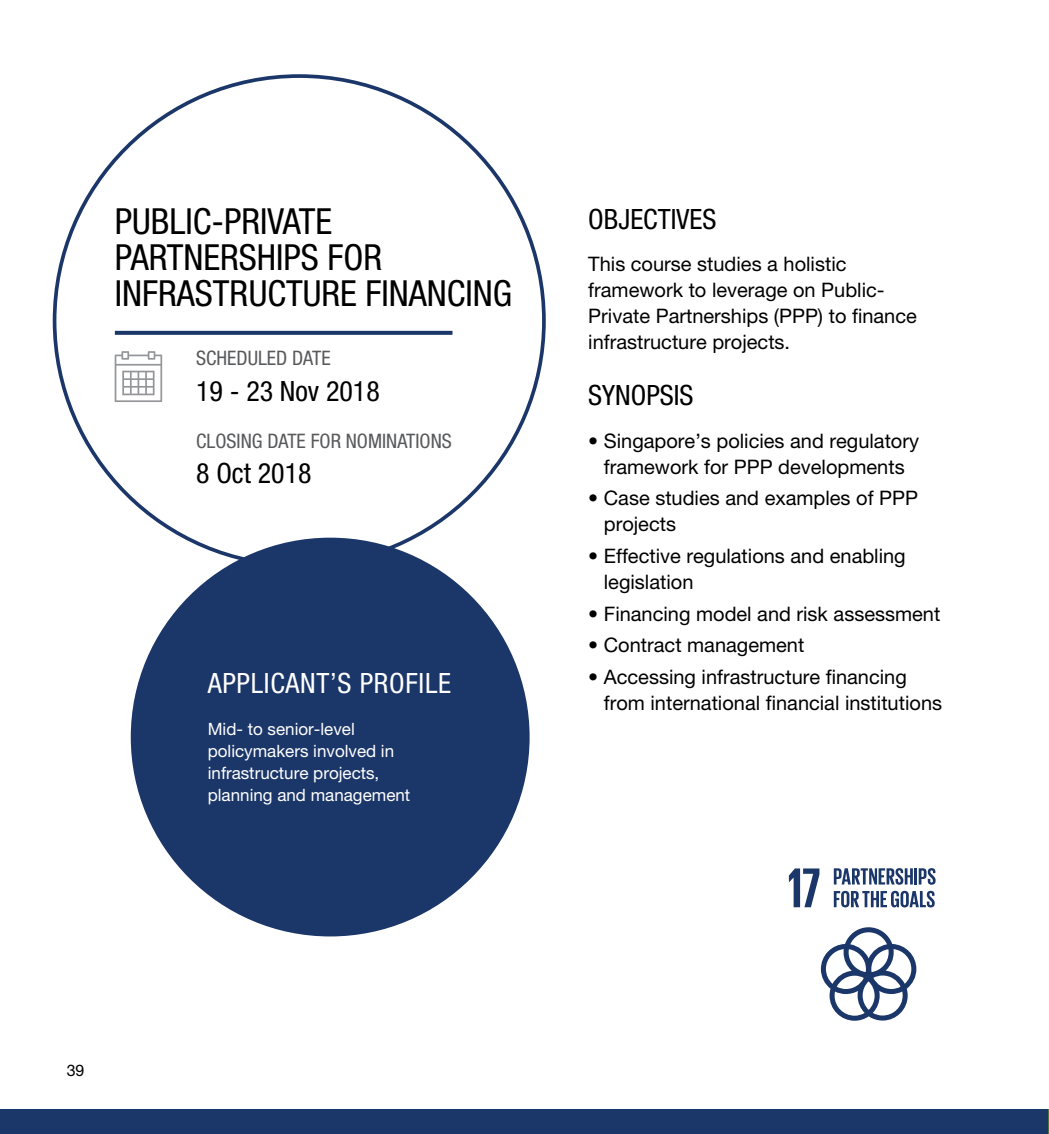
<style>
.page{position:relative;width:1049px;height:1134px;background:#fff}
.page>*{position:absolute;margin:0;border:0;box-sizing:border-box;transform-origin:0 0}
.Title_4_Row{font:condensed 36px/36px "Helvetica Neue LT Pro";color:#000}
.t1{font:condensed 28px "Helvetica Neue LT Pro";color:#000}
.applicant_profile{font:condensed 28px "Helvetica Neue LT Pro";letter-spacing:.025em;color:#fff}
.Body_Text_Synopsis{font:20px/26px "Helvetica Neue LT Pro";color:#000}
.Body_Text_Objectives{font:20px/26px "Helvetica Neue LT Pro";color:#000}
.t2{font:condensed 20px "Helvetica Neue LT Pro";color:#58595b}
.applicant_s_body_tex{font:17px/22px "Helvetica Neue LT Pro";color:#fff}
.t3{font:16px "Helvetica Neue LT Pro";color:#000}
</style>
<div class="page">
<div style="left:131px;top:538px;width:399px;height:398px;background:#1b3668;border-radius:50%"></div>
<svg style="left:115px;top:351px;width:47px;height:51px"></svg>
<svg style="left:115px;top:331px;width:337px;height:4px"></svg>
<svg style="left:821px;top:927px;width:95px;height:94px"></svg>
<svg style="left:789px;top:868px;width:30px;height:39px"></svg>
<svg style="left:834px;top:868px;width:79px;height:17px"></svg>
<hr style="left:914px;top:868px;width:3px;height:16px;background:#1b3668">
<svg style="left:919px;top:868px;width:16px;height:17px"></svg>
<svg style="left:834px;top:891px;width:101px;height:16px"></svg>
<div style="left:0;top:1109px;width:1049px;height:25px;background:#1b3668"></div>
<svg style="left:1048px;top:1109px;width:1px;height:25px"></svg>
<p class="Title_4_Row" style="left:115px;top:203px;width:399px">PUBLIC-PRIVATE<br>PARTNERSHIPS FOR<br>INFRASTRUCTURE FINANCING</p>
<p class="t2" style="left:196px;top:347px;width:136px">SCHEDULED DATE</p>
<p class="t1" style="left:196px;top:375px;width:185px">19 - 23 Nov 2018</p>
<p class="t2" style="left:196px;top:430px;width:257px">CLOSING DATE FOR NOMINATIONS</p>
<p class="t1" style="left:196px;top:457px;width:117px">8 Oct 2018</p>
<p class="applicant_profile" style="left:208px;top:667px;width:245px">APPLICANT’S PROFILE</p>
<p class="applicant_s_body_tex" style="left:208px;top:717px;width:204px">Mid- to senior-level policymakers involved in infrastructure projects, planning and management</p>
<p class="t1" style="left:588px;top:202px;width:130px">OBJECTIVES</p>
<p class="Body_Text_Objectives" style="left:588px;top:251px;width:330px">This course studies a holistic framework to leverage on Public-<br>Private Partnerships (PPP) to finance infrastructure projects.</p>
<p class="t1" style="left:588px;top:378px;width:107px">SYNOPSIS</p>
<p class="Body_Text_Synopsis" style="left:588px;top:427px;width:332px;text-align:center">• Singapore’s policies and regulatory framework for PPP developments</p>
<p class="Body_Text_Synopsis" style="left:604px;top:485px;width:316px;text-indent:-16px">• Case studies and examples of PPP projects</p>
<p class="Body_Text_Synopsis" style="left:604px;top:543px;width:303px;text-indent:-16px">• Effective regulations and enabling legislation</p>
<p class="Body_Text_Synopsis" style="left:588px;top:600px;width:353px">• Financing model and risk assessment</p>
<p class="Body_Text_Synopsis" style="left:588px;top:632px;width:217px">• Contract management</p>
<p class="Body_Text_Synopsis" style="left:604px;top:664px;width:340px;text-indent:-16px">• Accessing infrastructure financing from international financial institutions</p>
<p class="t3" style="left:67px;top:1061px;width:19px">39</p>
</div>
